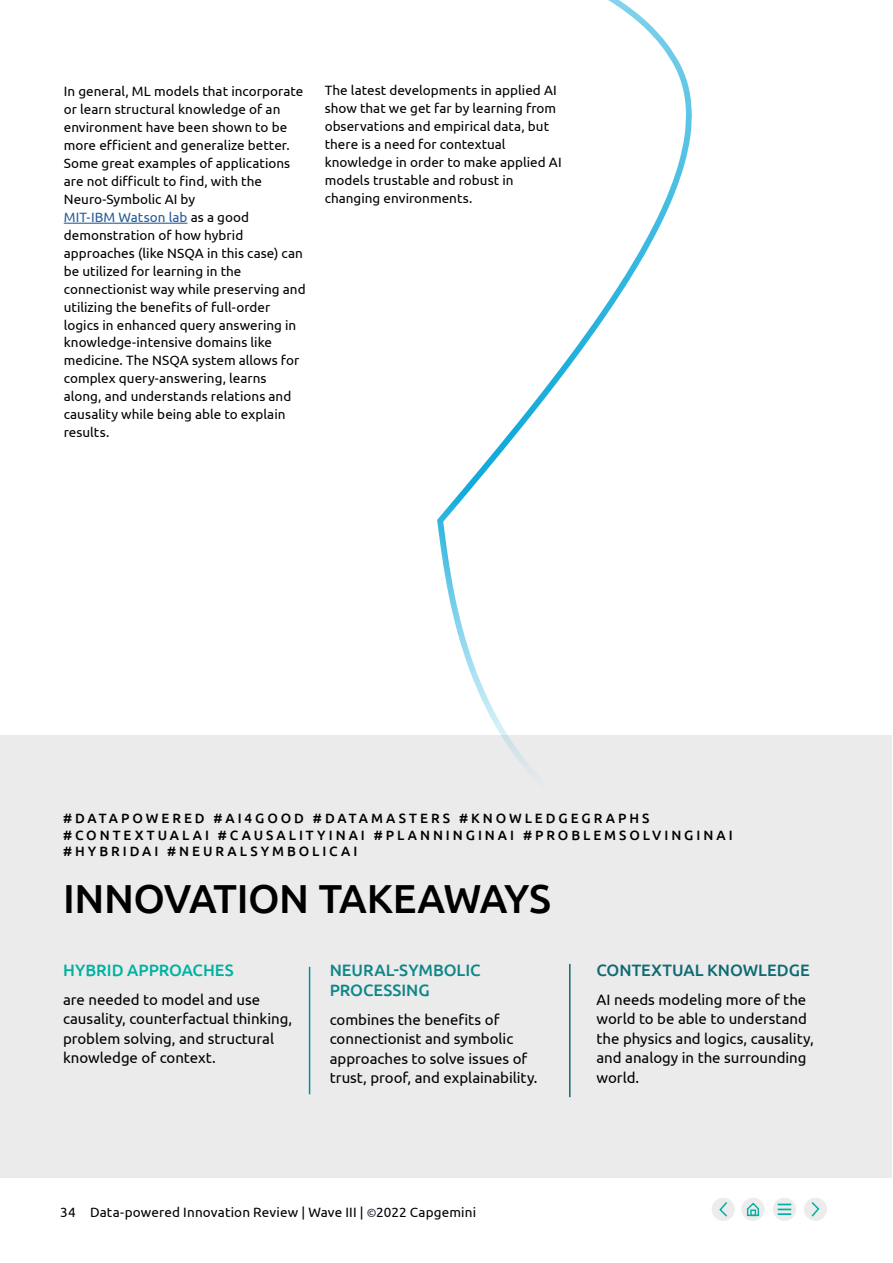
<style>
.page{position:relative;width:893px;height:1263px;background:#fff}
.page>*{position:absolute;margin:0;border:0;box-sizing:border-box;transform-origin:0 0}
.t1{font:500 40.5px "Ubuntu";letter-spacing:-.015em;color:#000}
.t2{font:500 16.5px/19.8px "Ubuntu";color:#0f8689}
.t3{font:500 16.5px "Ubuntu";color:#0f6a73}
.t4{font:500 16.5px "Ubuntu";color:#00b1a1}
.t5{font:15px/19.5px "Ubuntu";color:#000}
.t6{font:13.5px/18px "Ubuntu";letter-spacing:.005em;color:#000}
.t7{font:500 13.5px/16.5px "Ubuntu";letter-spacing:.22em;color:#000}
.s1{color:#275b9b}
.s2{font-size:12px;color:#272936}
</style>
<div class="page">
<div style="left:0;top:735px;width:891px;height:443px;background:#ebebeb"></div>
<hr style="left:64px;top:223px;width:123px;height:1px;background:#275b9b">
<hr style="left:309px;top:967px;width:1px;height:127px;background:#00919a">
<hr style="left:569px;top:964px;width:2px;height:133px;background:#0f6a73">
<svg style="left:437px;top:0;width:249px;height:774px"></svg>
<div style="left:741px;top:1197px;width:24px;height:24px;background:#ececec;border-radius:50%"></div>
<div style="left:740px;top:1196px;width:26px;height:26px;border:2px solid #fff;border-radius:50%"></div>
<svg style="left:746px;top:1202px;width:14px;height:15px"></svg>
<div style="left:711px;top:1197px;width:24px;height:24px;background:#ececec;border-radius:50%"></div>
<div style="left:710px;top:1196px;width:26px;height:26px;border:2px solid #fff;border-radius:50%"></div>
<svg style="left:719px;top:1202px;width:8px;height:15px"></svg>
<div style="left:803px;top:1197px;width:25px;height:24px;background:#ececec;border-radius:50%"></div>
<div style="left:802px;top:1196px;width:27px;height:26px;border:2px solid #fff;border-radius:50%"></div>
<svg style="left:811px;top:1202px;width:9px;height:15px"></svg>
<div style="left:772px;top:1197px;width:25px;height:24px;background:#ececec;border-radius:50%"></div>
<div style="left:771px;top:1196px;width:26px;height:26px;border:2px solid #fff;border-radius:50%"></div>
<svg style="left:778px;top:1203px;width:13px;height:12px"></svg>
<p class="t6" style="left:64px;top:81px;width:243px">In general, ML models that incorporate or learn structural knowledge of an environment have been shown to be more efficient and generalize better.<br>Some great examples of applications are not difficult to find, with the Neuro-Symbolic AI by<br><span class="s1">MIT-IBM Watson lab</span> as a good demonstration of how hybrid approaches (like NSQA in this case) can be utilized for learning in the connectionist way while preserving and utilizing the benefits of full-order logics in enhanced query answering in knowledge-intensive domains like medicine. The NSQA system allows for complex query-answering, learns along, and understands relations and causality while being able to explain results.</p>
<p class="t6" style="left:325px;top:81px;width:239px">The latest developments in applied AI show that we get far by learning from observations and empirical data, but there is a need for contextual knowledge in order to make applied AI models trustable and robust in changing environments.</p>
<p class="t7" style="left:63px;top:810px;width:671px">#DATAPOWERED #AI4GOOD #DATAMASTERS #KNOWLEDGEGRAPHS #CONTEXTUALAI #CAUSALITYINAI #PLANNINGINAI #PROBLEMSOLVINGINAI #HYBRIDAI #NEURALSYMBOLICAI</p>
<h1 class="t1" style="left:63px;top:873px;width:489px">INNOVATION TAKEAWAYS</h1>
<p class="t4" style="left:63px;top:960px;width:172px">HYBRID APPROACHES</p>
<p class="t5" style="left:63px;top:989px;width:231px">are needed to model and use causality, counterfactual thinking, problem solving, and structural knowledge of context.</p>
<p class="t2" style="left:330px;top:960px;width:153px">NEURAL-SYMBOLIC<br>PROCESSING</p>
<p class="t5" style="left:330px;top:1009px;width:209px">combines the benefits of connectionist and symbolic approaches to solve issues of trust, proof, and explainability.</p>
<p class="t6" style="left:60px;top:1202px;width:417px">34 Data-powered Innovation Review | Wave III | <span class="s2">©</span>2022 Capgemini</p>
<p class="t3" style="left:596px;top:960px;width:215px">CONTEXTUAL KNOWLEDGE</p>
<p class="t5" style="left:596px;top:989px;width:219px">AI needs modeling more of the world to be able to understand the physics and logics, causality, and analogy in the surrounding world.</p>
</div>
